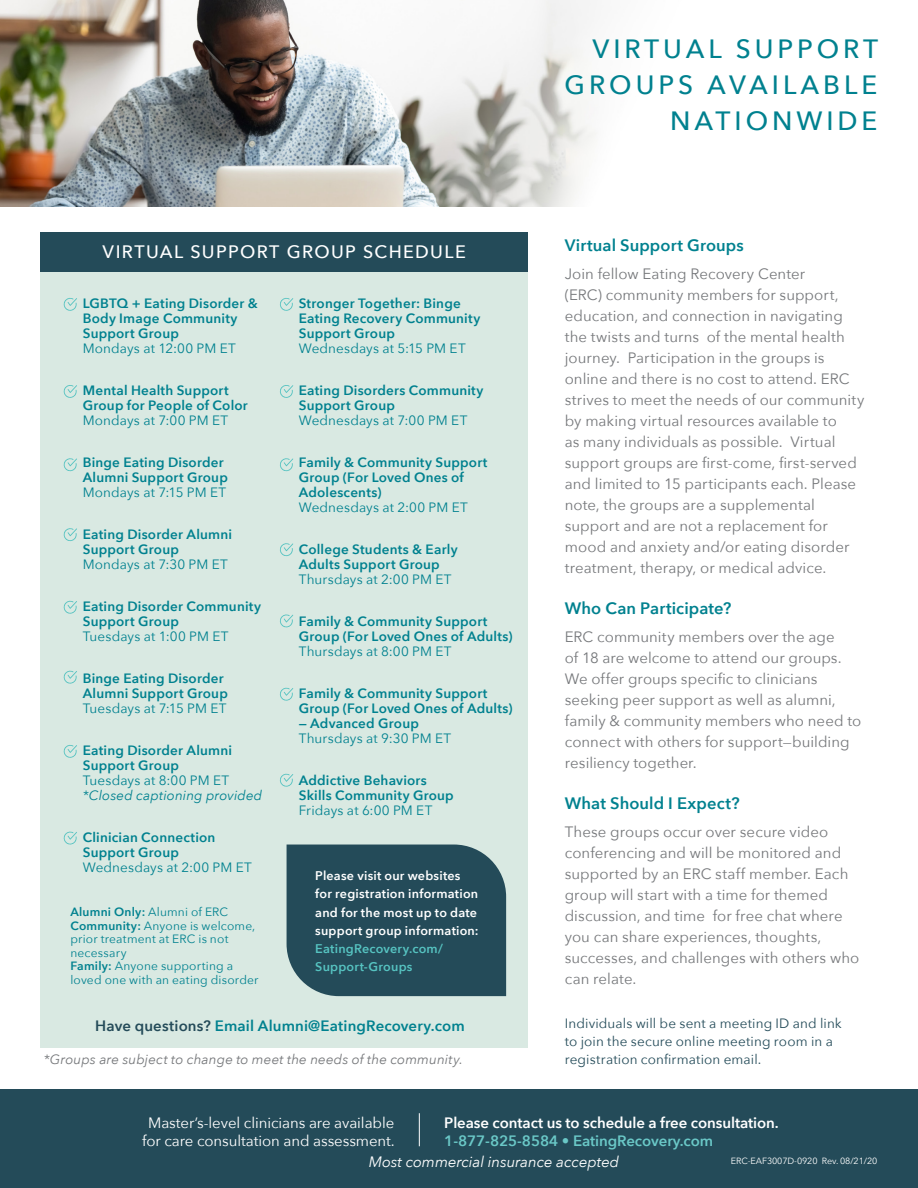
<style>
.page{position:relative;width:918px;height:1188px;background:#fff}
.page>*{position:absolute;margin:0;border:0;box-sizing:border-box;transform-origin:0 0}
.t1{font:500 26.4px/36px "Avenir Next";letter-spacing:.15em;color:#00818f;text-align:right}
.t2{font:500 18px "Avenir Next";letter-spacing:.075em;color:#fff}
.t3{font:600 16.5px "Avenir Next";letter-spacing:.005em;color:#00818f}
.t4{font:15px/21px "Avenir Next";letter-spacing:.005em;color:#76787b}
.t5{font:600 15px/18px "Avenir Next";letter-spacing:-.005em;color:#fff}
.t6{font:15px/18px "Avenir Next";letter-spacing:-.005em;color:#fff;text-align:center}
.t7{font:600 15px "Avenir Next";letter-spacing:.01em;color:#00818f}
.t8{font:italic 15px "Avenir Next";letter-spacing:-.005em;color:#fff}
.t9{font:600 13.5px/15px "Avenir Next";letter-spacing:.015em;color:#00818f}
.t10{font:13.5px/18px "Avenir Next";letter-spacing:.01em;color:#244b59}
.t11{font:italic 13.5px "Avenir Next";letter-spacing:.01em;color:#76787b}
.t12{font:13.5px/15px "Avenir Next";letter-spacing:.015em;color:#00818f}
.t13{font:600 12.6px/18.1px "Avenir Next";letter-spacing:.02em;color:#fff}
.t14{font:12px/13.5px "Avenir Next";letter-spacing:.015em;color:#00818f}
.t15{font:9px "Avenir Next";letter-spacing:-.01em;color:#fff}
.s1{font-weight:400}
.s2{font-weight:400;font-style:italic}
.s3{font-weight:600}
.s4{color:#56c3c1}
.s5{color:#244b59}
.s6{color:#6ac8c7}
</style>
<div class="page">
<img style="left:0;top:0;width:597px;height:206px">
<div style="left:40px;top:272px;width:488px;height:775px;background:#d9e9e2"></div>
<div style="left:40px;top:232px;width:488px;height:40px;background:#244b59"></div>
<svg style="left:63px;top:298px;width:14px;height:13px"></svg>
<svg style="left:63px;top:458px;width:14px;height:14px"></svg>
<svg style="left:63px;top:600px;width:14px;height:14px"></svg>
<svg style="left:63px;top:385px;width:14px;height:13px"></svg>
<svg style="left:63px;top:528px;width:14px;height:14px"></svg>
<svg style="left:63px;top:670px;width:14px;height:14px"></svg>
<svg style="left:63px;top:745px;width:14px;height:13px"></svg>
<svg style="left:63px;top:831px;width:14px;height:14px"></svg>
<svg style="left:280px;top:298px;width:13px;height:13px"></svg>
<svg style="left:280px;top:385px;width:13px;height:13px"></svg>
<svg style="left:280px;top:458px;width:13px;height:14px"></svg>
<svg style="left:280px;top:543px;width:13px;height:14px"></svg>
<svg style="left:279px;top:614px;width:14px;height:14px"></svg>
<svg style="left:279px;top:687px;width:14px;height:14px"></svg>
<svg style="left:279px;top:773px;width:14px;height:14px"></svg>
<div style="left:0;top:1090px;width:918px;height:98px;background:#244b59"></div>
<hr style="left:419px;top:1113px;width:1px;height:33px;background:#fff">
<div style="left:287px;top:845px;width:219px;height:151px;background:#244b59"></div>
<p class="t2" style="left:103px;top:236px;width:365px">VIRTUAL SUPPORT GROUP SCHEDULE</p>
<p class="t9" style="left:83px;top:296px;width:177px">LGBTQ + Eating Disorder &amp;<br>Body Image Community<br>Support Group<br><span class="s1">Mondays at 12:00 PM ET</span></p>
<p class="t9" style="left:83px;top:383px;width:167px">Mental Health Support<br>Group for People of Color<br><span class="s1">Mondays at 7:00 PM ET</span></p>
<p class="t9" style="left:83px;top:455px;width:147px">Binge Eating Disorder<br>Alumni Support Group<br><span class="s1">Mondays at 7:15 PM ET</span></p>
<p class="t9" style="left:83px;top:527px;width:151px">Eating Disorder Alumni<br>Support Group<br><span class="s1">Mondays at 7:30 PM ET</span></p>
<p class="t9" style="left:83px;top:599px;width:180px">Eating Disorder Community<br>Support Group<br><span class="s1">Tuesdays at 1:00 PM ET</span></p>
<p class="t9" style="left:83px;top:671px;width:147px">Binge Eating Disorder<br>Alumni Support Group<br><span class="s1">Tuesdays at 7:15 PM ET</span></p>
<p class="t9" style="left:83px;top:743px;width:181px">Eating Disorder Alumni<br>Support Group<br><span class="s1">Tuesdays at 8:00 PM ET </span><span class="s2">*Closed captioning provided</span></p>
<p class="t9" style="left:83px;top:830px;width:171px">Clinician Connection<br>Support Group<br><span class="s1">Wednesdays at 2:00 PM ET</span></p>
<p class="t14" style="left:70px;top:905px;width:190px"><span class="s3">Alumni Only:</span> Alumni of ERC<br><span class="s3">Community:</span> Anyone is welcome, prior treatment at ERC is not necessary<br><span class="s3">Family:</span> Anyone supporting a loved one with an eating disorder</p>
<p class="t9" style="left:299px;top:296px;width:183px">Stronger Together: Binge<br>Eating Recovery Community<br>Support Group<br><span class="s1">Wednesdays at 5:15 PM ET</span></p>
<p class="t9" style="left:299px;top:383px;width:186px">Eating Disorders Community<br>Support Group<br><span class="s1">Wednesdays at 7:00 PM ET</span></p>
<p class="t9" style="left:299px;top:455px;width:190px">Family &amp; Community Support<br>Group (For Loved Ones of<br>Adolescents)<br><span class="s1">Wednesdays at 2:00 PM ET</span></p>
<p class="t9" style="left:299px;top:542px;width:160px">College Students &amp; Early<br>Adults Support Group<br><span class="s1">Thursdays at 2:00 PM ET</span></p>
<p class="t9" style="left:299px;top:614px;width:215px">Family &amp; Community Support<br>Group (For Loved Ones of Adults)<br><span class="s1">Thursdays at 8:00 PM ET</span></p>
<p class="t9" style="left:299px;top:686px;width:215px">Family &amp; Community Support<br>Group (For Loved Ones of Adults)</p>
<p class="t12" style="left:299px;top:715px;width:154px"><span class="s3">— Advanced Group<br></span>Thursdays at 9:30 PM ET</p>
<p class="t9" style="left:299px;top:773px;width:157px">Addictive Behaviors<br>Skills Community Group<br><span class="s1">Fridays at 6:00 PM ET</span></p>
<p class="t13" style="left:315px;top:866px;width:165px">Please visit our websites for registration information and for the most up to date support group information:<br><span class="s4">EatingRecovery.com/<br>Support-Groups</span></p>
<p class="t7" style="left:95px;top:1013px;width:371px"><span class="s5">Have questions?</span> Email Alumni@EatingRecovery.com</p>
<p class="t1" style="left:565px;top:30px;width:315px">VIRTUAL SUPPORT<br>GROUPS AVAILABLE<br>NATIONWIDE</p>
<p class="t3" style="left:565px;top:231px;width:181px">Virtual Support Groups</p>
<p class="t4" style="left:565px;top:262px;width:301px">Join fellow Eating Recovery Center<br>(ERC) community members for support, education, and connection in navigating the twists and turns of the mental health journey. Participation in the groups is online and there is no cost to attend. ERC strives to meet the needs of our community by making virtual resources available to<br>as many individuals as possible. Virtual support groups are first-come, first-served and limited to 15 participants each. Please note, the groups are a supplemental support and are not a replacement for mood and anxiety and/or eating disorder treatment, therapy, or medical advice.</p>
<p class="t3" style="left:565px;top:594px;width:168px">Who Can Participate?</p>
<p class="t4" style="left:565px;top:625px;width:298px">ERC community members over the age<br>of 18 are welcome to attend our groups.<br>We offer groups specific to clinicians seeking peer support as well as alumni, family &amp; community members who need to connect with others for support—building resiliency together.</p>
<p class="t3" style="left:565px;top:789px;width:176px">What Should I Expect?</p>
<p class="t4" style="left:565px;top:820px;width:296px">These groups occur over secure video conferencing and will be monitored and supported by an ERC staff member. Each group will start with a time for themed discussion, and time for free chat where you can share experiences, thoughts, successes, and challenges with others who can relate.</p>
<p class="t10" style="left:565px;top:1013px;width:279px">Individuals will be sent a meeting ID and link to join the secure online meeting room in a</p>
<p class="t11" style="left:44px;top:1048px;width:421px">*Groups are subject to change to meet the needs of the community.</p>
<p class="t10" style="left:565px;top:1049px;width:198px">registration confirmation email.</p>
<p class="t6" style="left:142px;top:1113px;width:254px">Master’s-level clinicians are available for care consultation and assessment.</p>
<p class="t5" style="left:444px;top:1114px;width:336px">Please contact us to schedule a free consultation.<br><span class="s6">1-877-825-8584 • EatingRecovery.com</span></p>
<p class="t15" style="left:731px;top:1153px;width:148px">ERC-EAF3007D-0920 Rev. 08/21/20</p>
<p class="t8" style="left:369px;top:1149px;width:252px">Most commercial insurance accepted</p>
</div>
